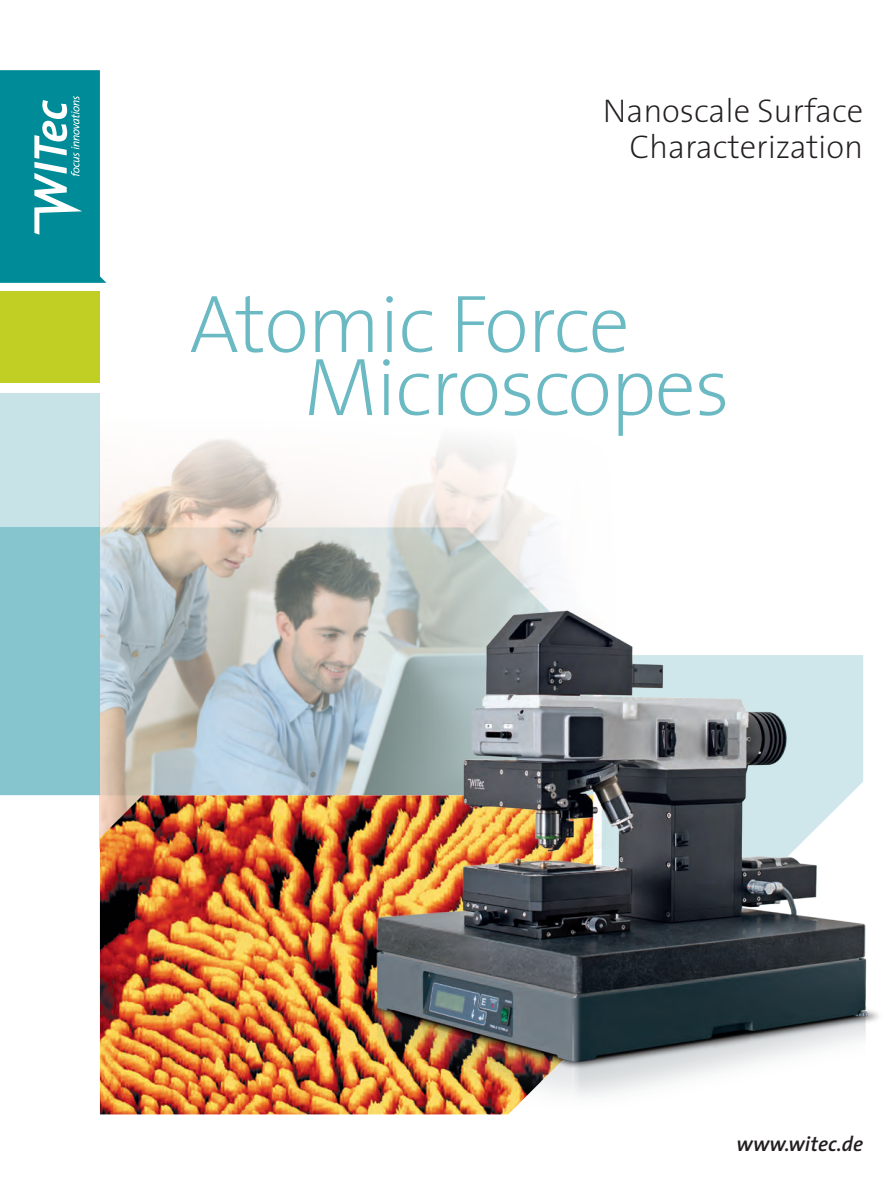
<style>
.page{position:relative;width:893px;height:1191px;background:#fff}
.page>*{position:absolute;margin:0;border:0;box-sizing:border-box;transform-origin:0 0}
.t1{font:200 82.5px/63px "The Sans";letter-spacing:-.02em;color:#6ab9c3}
.t2{font:200 33px/36px "The Sans";letter-spacing:-.005em;color:#231f20;text-align:right}
.t3{font:italic 600 21px "The Sans";color:#231f20}
</style>
<div class="page">
<img style="left:100px;top:439px;width:447px;height:356px">
<img style="left:100px;top:795px;width:204px;height:319px">
<img style="left:304px;top:515px;width:575px;height:600px">
<div style="left:0;top:393px;width:100px;height:134px;background:#c7e3e7"></div>
<div style="left:0;top:291px;width:100px;height:92px;background:#c1ce23"></div>
<svg style="left:0;top:70px;width:106px;height:213px"></svg>
<div style="left:0;top:527px;width:100px;height:268px;background:#87c5ce"></div>
<p class="t2" style="left:603px;top:92px;width:262px">Nanoscale Surface<br>Characterization</p>
<h1 class="t1" style="left:304px;top:290px;width:428px;text-indent:-114px">Atomic Force<br>Microscopes</h1>
<p class="t3" style="left:736px;top:1126px;width:128px">www.witec.de</p>
</div>
